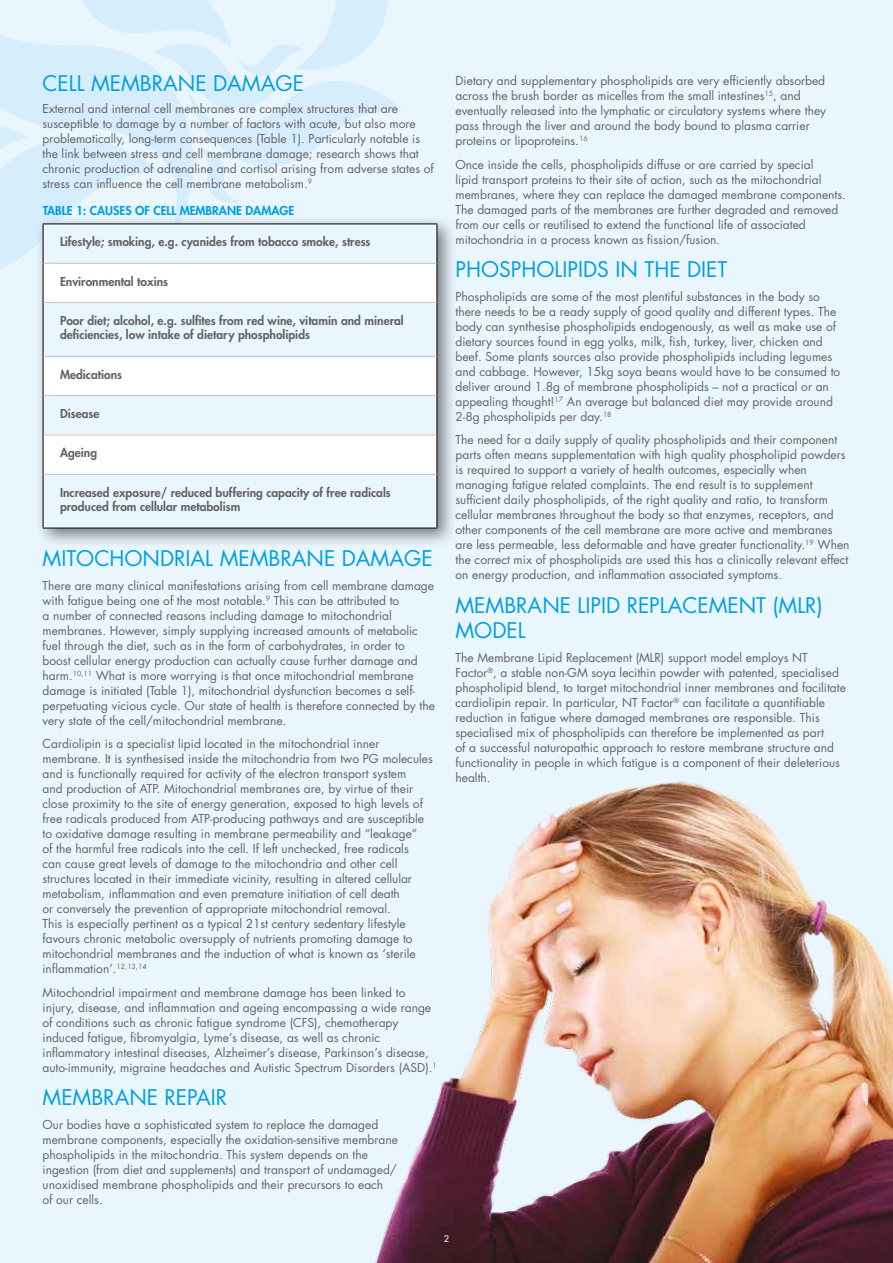
<style>
.page{position:relative;width:893px;height:1263px;background:#eaf6fe}
.page>*{position:absolute;margin:0;border:0;box-sizing:border-box;transform-origin:0 0}
.t1{font:21px/25.2px "Futura";color:#009fe3}
.t2{font:12px/15px "Futura";color:#646363}
.t3{font:800 12px/14.4px "Futura";color:#646363}
.t4{font:800 12px "Futura";color:#009fe3}
.t5{font:9px "Futura";color:#fff}
</style>
<div class="page">
<svg style="left:0;top:0;width:469px;height:285px;background:#e1f2fd"></svg>
<div style="left:35px;top:215px;width:423px;height:333px;background:#000;opacity:.5"></div>
<div style="left:44px;top:225px;width:393px;height:303px;background:#eaf6fe"></div>
<svg style="left:44px;top:264px;width:393px;height:210px"></svg>
<hr style="left:43px;top:224px;width:394px;height:1px;background:#000">
<hr style="left:43px;top:224px;width:1px;height:39px;background:#000">
<hr style="left:437px;top:224px;width:1px;height:39px;background:#000">
<hr style="left:43px;top:263px;width:1px;height:40px;background:#000">
<hr style="left:437px;top:263px;width:1px;height:40px;background:#000">
<hr style="left:43px;top:303px;width:1px;height:53px;background:#000">
<hr style="left:437px;top:303px;width:1px;height:53px;background:#000">
<hr style="left:43px;top:356px;width:1px;height:40px;background:#000">
<hr style="left:437px;top:356px;width:1px;height:40px;background:#000">
<hr style="left:43px;top:396px;width:1px;height:39px;background:#000">
<hr style="left:437px;top:396px;width:1px;height:39px;background:#000">
<hr style="left:43px;top:435px;width:1px;height:39px;background:#000">
<hr style="left:437px;top:435px;width:1px;height:39px;background:#000">
<hr style="left:43px;top:474px;width:1px;height:54px;background:#000">
<hr style="left:437px;top:474px;width:1px;height:54px;background:#000">
<hr style="left:43px;top:528px;width:394px;height:1px;background:#000">
<hr style="left:43px;top:263px;width:394px;height:1px;background:#c6c6c6">
<hr style="left:43px;top:302px;width:394px;height:1px;background:#c6c6c6">
<hr style="left:43px;top:356px;width:394px;height:1px;background:#c6c6c6">
<hr style="left:43px;top:395px;width:394px;height:1px;background:#c6c6c6">
<hr style="left:43px;top:435px;width:394px;height:1px;background:#c6c6c6">
<hr style="left:43px;top:474px;width:394px;height:1px;background:#c6c6c6">
<img style="left:325px;top:777px;width:568px;height:486px">
<h1 class="t1" style="left:43px;top:70px;width:263px">CELL MEMBRANE DAMAGE</h1>
<p class="t2" style="left:43px;top:101px;width:393px">External and internal cell membranes are complex structures that are susceptible to damage by a number of factors with acute, but also more problematically, long-term consequences (Table 1). Particularly notable is the link between stress and cell membrane damage; research shows that chronic production of adrenaline and cortisol arising from adverse states of stress can influence the cell membrane metabolism.<sup>9</sup></p>
<p class="t4" style="left:43px;top:202px;width:253px">TABLE 1: CAUSES OF CELL MEMBRANE DAMAGE</p>
<p class="t3" style="left:60px;top:234px;width:312px">Lifestyle; smoking, e.g. cyanides from tobacco smoke, stress</p>
<p class="t3" style="left:60px;top:274px;width:110px">Environmental toxins</p>
<p class="t3" style="left:60px;top:313px;width:345px">Poor diet; alcohol, e.g. sulfites from red wine, vitamin and mineral deficiencies, low intake of dietary phospholipids</p>
<p class="t3" style="left:60px;top:367px;width:63px">Medications</p>
<p class="t3" style="left:60px;top:406px;width:41px">Disease</p>
<p class="t3" style="left:60px;top:445px;width:39px">Ageing</p>
<p class="t3" style="left:60px;top:485px;width:332px">Increased exposure/ reduced buffering capacity of free radicals produced from cellular metabolism</p>
<h1 class="t1" style="left:43px;top:546px;width:392px">MITOCHONDRIAL MEMBRANE DAMAGE</h1>
<p class="t2" style="left:43px;top:578px;width:394px">There are many clinical manifestations arising from cell membrane damage with fatigue being one of the most notable.<sup>9</sup> This can be attributed to<br>a number of connected reasons including damage to mitochondrial membranes. However, simply supplying increased amounts of metabolic fuel through the diet, such as in the form of carbohydrates, in order to boost cellular energy production can actually cause further damage and harm.<sup>10,11</sup> What is more worrying is that once mitochondrial membrane damage is initiated (Table 1), mitochondrial dysfunction becomes a self&shy;perpetuating vicious cycle. Our state of health is therefore connected by the very state of the cell/mitochondrial membrane.</p>
<p class="t2" style="left:43px;top:736px;width:392px">Cardiolipin is a specialist lipid located in the mitochondrial inner membrane. It is synthesised inside the mitochondria from two PG molecules and is functionally required for activity of the electron transport system<br>and production of ATP. Mitochondrial membranes are, by virtue of their close proximity to the site of energy generation, exposed to high levels of free radicals produced from ATP-producing pathways and are susceptible to oxidative damage resulting in membrane permeability and “leakage”<br>of the harmful free radicals into the cell. If left unchecked, free radicals<br>can cause great levels of damage to the mitochondria and other cell structures located in their immediate vicinity, resulting in altered cellular metabolism, inflammation and even premature initiation of cell death<br>or conversely the prevention of appropriate mitochondrial removal.<br>This is especially pertinent as a typical 21st century sedentary lifestyle favours chronic metabolic oversupply of nutrients promoting damage to mitochondrial membranes and the induction of what is known as ‘sterile inflammation’.<sup>12,13,14</sup></p>
<p class="t2" style="left:43px;top:985px;width:396px">Mitochondrial impairment and membrane damage has been linked to injury, disease, and inflammation and ageing encompassing a wide range of conditions such as chronic fatigue syndrome (CFS), chemotherapy induced fatigue, fibromyalgia, Lyme’s disease, as well as chronic inflammatory intestinal diseases, Alzheimer’s disease, Parkinson’s disease, auto-immunity, migraine headaches and Autistic Spectrum Disorders (ASD).<sup>1</sup></p>
<h1 class="t1" style="left:43px;top:1085px;width:186px">MEMBRANE REPAIR</h1>
<p class="t2" style="left:43px;top:1117px;width:357px">Our bodies have a sophisticated system to replace the damaged membrane components, especially the oxidation-sensitive membrane phospholipids in the mitochondria. This system depends on the ingestion (from diet and supplements) and transport of undamaged/ unoxidised membrane phospholipids and their precursors to each<br>of our cells.</p>
<p class="t2" style="left:455px;top:73px;width:372px">Dietary and supplementary phospholipids are very efficiently absorbed across the brush border as micelles from the small intestines<sup>15</sup>, and eventually released into the lymphatic or circulatory systems where they pass through the liver and around the body bound to plasma carrier proteins or lipoproteins.<sup>16</sup></p>
<p class="t2" style="left:455px;top:157px;width:392px">Once inside the cells, phospholipids diffuse or are carried by special<br>lipid transport proteins to their site of action, such as the mitochondrial membranes, where they can replace the damaged membrane components.<br>The damaged parts of the membranes are further degraded and removed from our cells or reutilised to extend the functional life of associated mitochondria in a process known as fission/fusion.</p>
<h1 class="t1" style="left:455px;top:257px;width:273px">PHOSPHOLIPIDS IN THE DIET</h1>
<p class="t2" style="left:455px;top:289px;width:386px">Phospholipids are some of the most plentiful substances in the body so there needs to be a ready supply of good quality and different types. The body can synthesise phospholipids endogenously, as well as make use of dietary sources found in egg yolks, milk, fish, turkey, liver, chicken and beef. Some plants sources also provide phospholipids including legumes and cabbage. However, 15kg soya beans would have to be consumed to deliver around 1.8g of membrane phospholipids – not a practical or an appealing thought!<sup>17</sup> An average but balanced diet may provide around 2-8g phospholipids per day.<sup>18</sup></p>
<p class="t2" style="left:455px;top:432px;width:396px">The need for a daily supply of quality phospholipids and their component parts often means supplementation with high quality phospholipid powders is required to support a variety of health outcomes, especially when managing fatigue related complaints. The end result is to supplement sufficient daily phospholipids, of the right quality and ratio, to transform cellular membranes throughout the body so that enzymes, receptors, and other components of the cell membrane are more active and membranes are less permeable, less deformable and have greater functionality.<sup>19</sup> When the correct mix of phospholipids are used this has a clinically relevant effect on energy production, and inflammation associated symptoms.</p>
<h1 class="t1" style="left:455px;top:592px;width:369px">MEMBRANE LIPID REPLACEMENT (MLR)<br>MODEL</h1>
<p class="t2" style="left:455px;top:650px;width:392px">The Membrane Lipid Replacement (MLR) support model employs NT Factor<sup>®</sup>, a stable non-GM soya lecithin powder with patented, specialised phospholipid blend, to target mitochondrial inner membranes and facilitate cardiolipin repair. In particular, NT Factor<sup>®</sup> can facilitate a quantifiable reduction in fatigue where damaged membranes are responsible. This specialised mix of phospholipids can therefore be implemented as part<br>of a successful naturopathic approach to restore membrane structure and functionality in people in which fatigue is a component of their deleterious health.</p>
<p class="t5" style="left:444px;top:1232px;width:7px">2</p>
</div>
